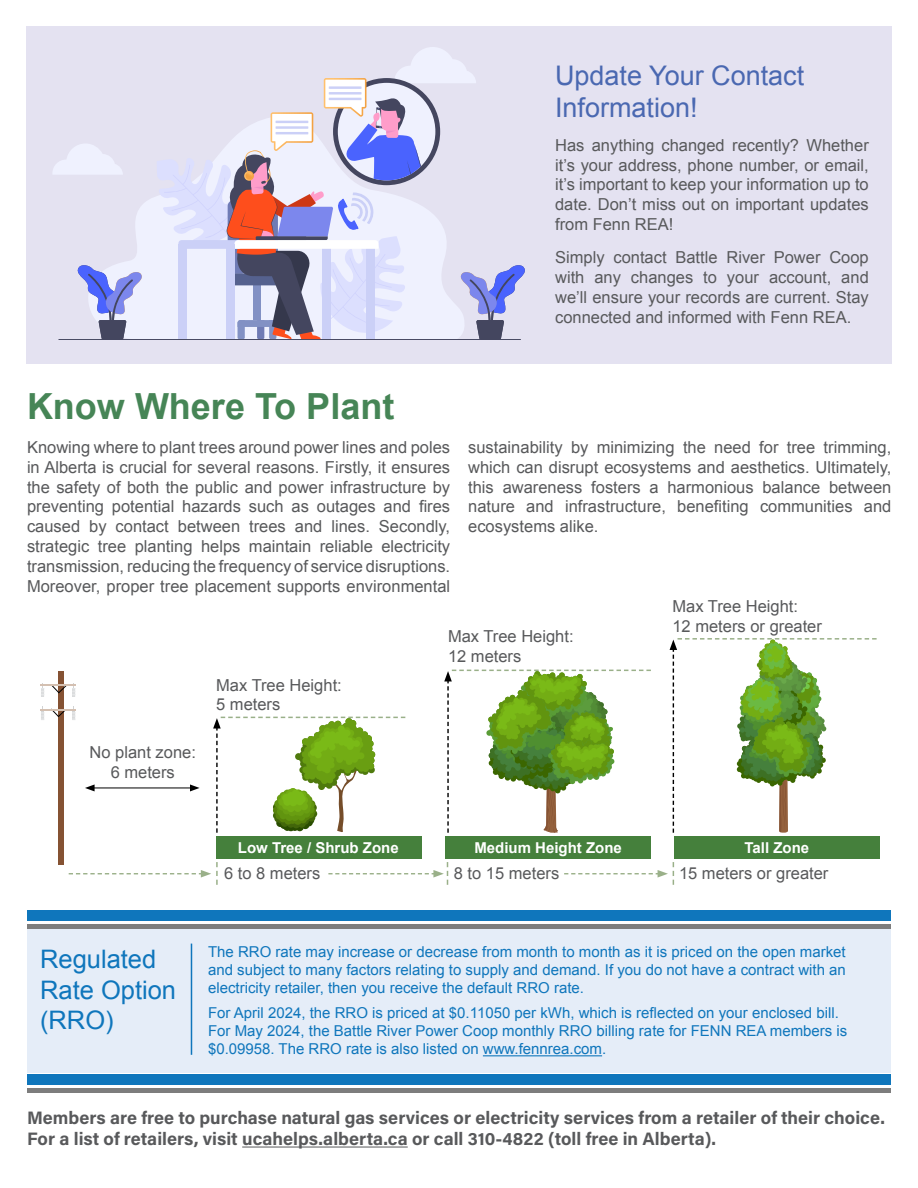
<style>
.page{position:relative;width:918px;height:1188px;background:#fff}
.page>*{position:absolute;margin:0;border:0;box-sizing:border-box;transform-origin:0 0}
.t1{font:700 36px "Arial";color:#468556}
.t2{font:27px/32.4px "Arial";color:#4a68b1}
.t3{font:25.5px/30.6px "Arial";color:#0f76bc}
.t4{font:18px/21.6px "Acumin Variable Concept";color:#58595b}
.t5{font:16.5px/19.8px "Arial";color:#58595b;text-align:justify}
.t6{font:15px/18px "Arial";color:#0f76bc;text-align:justify}
.t7{font:700 15px "Arial";color:#fff}
</style>
<div class="page">
<hr style="left:242px;top:1147px;width:166px;height:1px;background:#58595b">
<div style="left:27px;top:1074px;width:864px;height:10px;background:#0f76bc"></div>
<div style="left:27px;top:1088px;width:864px;height:5px;background:#7d7d7d"></div>
<div style="left:27px;top:928px;width:864px;height:145px;background:#e5edf8"></div>
<div style="left:27px;top:924px;width:864px;height:5px;background:#7d7d7d"></div>
<hr style="left:191px;top:944px;width:1px;height:111px;background:#0f76bc">
<hr style="left:483px;top:1055px;width:119px;height:1px;background:#0f76bc">
<div style="left:27px;top:910px;width:864px;height:10px;background:#0f76bc"></div>
<div style="left:216px;top:837px;width:206px;height:22px;background:#45803c"></div>
<div style="left:445px;top:837px;width:206px;height:22px;background:#45803c"></div>
<div style="left:674px;top:837px;width:206px;height:22px;background:#45803c"></div>
<hr style="left:92px;top:788px;width:100px;height:1px;background:#000">
<svg style="left:85px;top:784px;width:10px;height:7px"></svg>
<svg style="left:190px;top:784px;width:10px;height:7px"></svg>
<div style="left:59px;top:671px;width:5px;height:194px;background:#855233"></div>
<hr style="left:41px;top:709px;width:35px;height:2px;background:#d4c0b1">
<hr style="left:41px;top:684px;width:35px;height:2px;background:#d4c0b1">
<svg style="left:52px;top:683px;width:24px;height:14px"></svg>
<svg style="left:41px;top:683px;width:3px;height:14px"></svg>
<svg style="left:41px;top:707px;width:3px;height:13px"></svg>
<svg style="left:51px;top:707px;width:25px;height:13px"></svg>
<svg style="left:213px;top:717px;width:192px;height:116px"></svg>
<svg style="left:69px;top:862px;width:149px;height:23px"></svg>
<svg style="left:328px;top:862px;width:120px;height:23px"></svg>
<svg style="left:564px;top:862px;width:110px;height:23px"></svg>
<svg style="left:444px;top:670px;width:207px;height:163px"></svg>
<svg style="left:670px;top:638px;width:207px;height:195px"></svg>
<div style="left:26px;top:26px;width:865px;height:338px;background:#e4e2f1"></div>
<svg style="left:122px;top:196px;width:35px;height:143px;fill:#eff1fe"></svg>
<svg style="left:53px;top:144px;width:70px;height:30px"></svg>
<hr style="left:59px;top:339px;width:462px;height:1px;background:#44465f">
<svg style="left:77px;top:263px;width:66px;height:76px"></svg>
<svg style="left:157px;top:47px;width:368px;height:293px"></svg>
<h1 class="t1" style="left:27px;top:383px;width:369px">Know Where To Plant</h1>
<h2 class="t2" style="left:555px;top:60px;width:251px">Update Your Contact<br>Information!</h2>
<p class="t5" style="left:555px;top:135px;width:315px">Has anything changed recently? Whether it’s your address, phone number, or email, it’s important to keep your information up to date. Don’t miss out on important updates from Fenn REA!</p>
<p class="t5" style="left:555px;top:248px;width:315px">Simply contact Battle River Power Coop with any changes to your account, and we’ll ensure your records are current. Stay connected and informed with Fenn REA.</p>
<p class="t5" style="left:27px;top:437px;width:425px">Knowing where to plant trees around power lines and poles in Alberta is crucial for several reasons. Firstly, it ensures the safety of both the public and power infrastructure by preventing potential hazards such as outages and fires caused by contact between trees and lines. Secondly, strategic tree planting helps maintain reliable electricity transmission, reducing the frequency of service disruptions.<br>Moreover, proper tree placement supports environmental</p>
<p class="t5" style="left:468px;top:437px;width:425px">sustainability by minimizing the need for tree trimming, which can disrupt ecosystems and aesthetics. Ultimately, this awareness fosters a harmonious balance between nature and infrastructure, benefiting communities and ecosystems alike.</p>
<p class="t5" style="left:90px;top:742px;width:108px;text-align:center">No plant zone:<br>6 meters</p>
<p class="t5" style="left:216px;top:675px;width:127px">Max Tree Height:<br>5 meters</p>
<p class="t5" style="left:448px;top:627px;width:127px">Max Tree Height:<br>12 meters</p>
<p class="t5" style="left:672px;top:596px;width:151px">Max Tree Height:<br>12 meters or greater</p>
<p class="t7" style="left:238px;top:838px;width:162px">Low Tree / Shrub Zone</p>
<p class="t7" style="left:474px;top:838px;width:149px">Medium Height Zone</p>
<p class="t7" style="left:745px;top:838px;width:66px">Tall Zone</p>
<p class="t5" style="left:224px;top:864px;width:98px">6 to 8 meters</p>
<p class="t5" style="left:454px;top:864px;width:107px">8 to 15 meters</p>
<p class="t5" style="left:679px;top:864px;width:151px">15 meters or greater</p>
<h3 class="t3" style="left:40px;top:944px;width:138px">Regulated<br>Rate Option (RRO)</h3>
<p class="t6" style="left:208px;top:943px;width:639px">The RRO rate may increase or decrease from month to month as it is priced on the open market and subject to many factors relating to supply and demand. If you do not have a contract with an electricity retailer, then you receive the default RRO rate.</p>
<p class="t6" style="left:208px;top:1004px;width:641px;text-align:left">For April 2024, the RRO is priced at $0.11050 per kWh, which is reflected on your enclosed bill.<br>For May 2024, the Battle River Power Coop monthly RRO billing rate for FENN REA members is $0.09958. The RRO rate is also listed on www.fennrea.com.</p>
<p class="t4" style="left:27px;top:1106px;width:859px">Members are free to purchase natural gas services or electricity services from a retailer of their choice.<br>For a list of retailers, visit ucahelps.alberta.ca or call 310-4822 (toll free in Alberta).</p>
</div>
